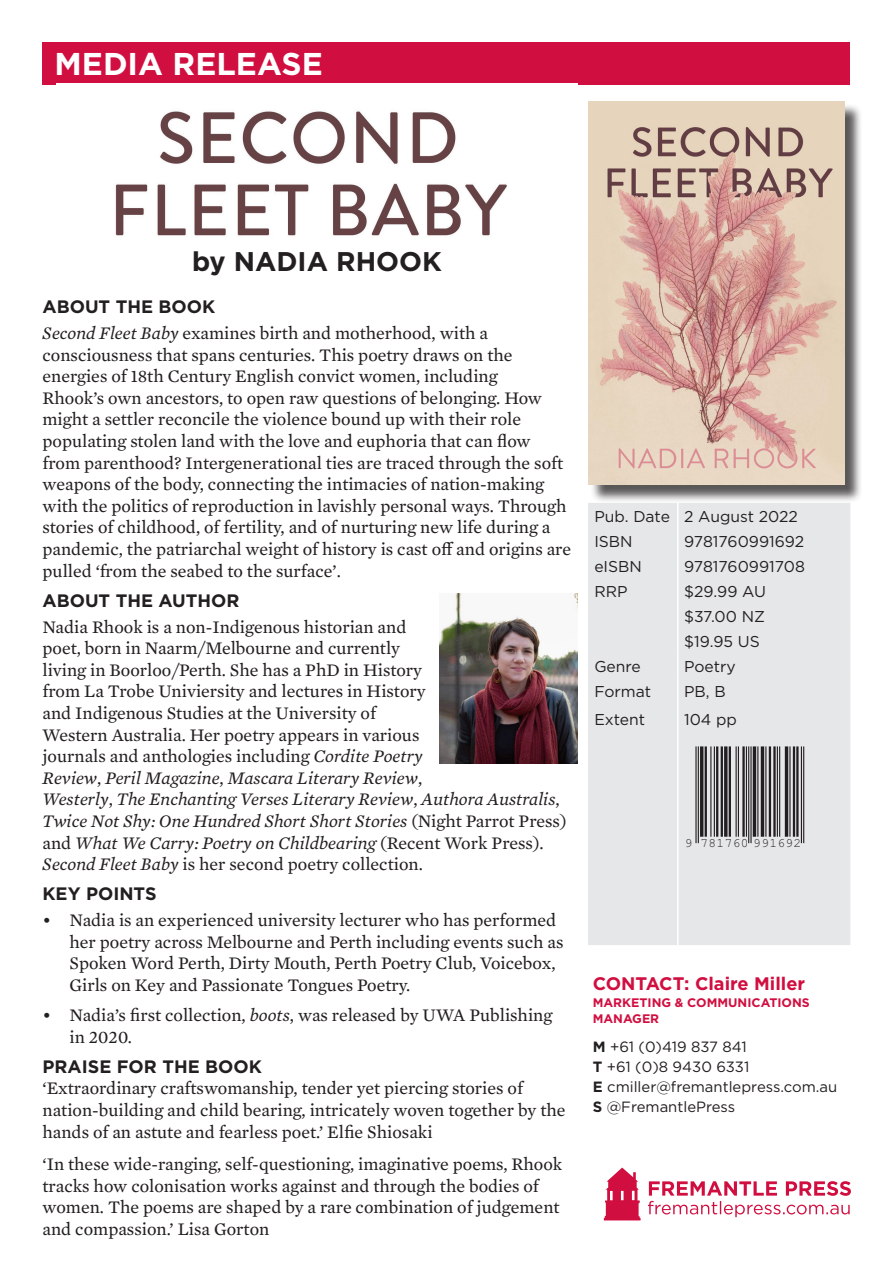
<style>
.page{position:relative;width:893px;height:1263px;background:#fff}
.page>*{position:absolute;margin:0;border:0;box-sizing:border-box;transform-origin:0 0}
.t1{font:700 31.5px "Gotham";color:#fff}
.Author{font:700 27px "Gotham";color:#231f20}
.t2{font:700 18.15px "Gotham";color:#d10e40}
.Body_Copy{font:18px/21.6px "Mercury Text G2";color:#231f20}
.Body_Copy-2{font:700 18px "Gotham";color:#231f20}
.Specs_Entries{font:15.6px "Gotham";color:#231f20}
.BC_Tabs{font:14.85px "Gotham";color:#231f20}
.t3{font:12.9px "Helvetica";letter-spacing:.025em;color:#231f20}
.t4{font:700 12.45px/15.9px "Gotham";color:#d10e40}
.s1{font-style:italic}
.s2{font-weight:700}
</style>
<div class="page">
<div style="left:43px;top:43px;width:807px;height:42px;background:#d10e40"></div>
<div style="left:590px;top:104px;width:273px;height:399px;background:#231f20;opacity:.75"></div>
<img style="left:588px;top:101px;width:256px;height:383px">
<svg style="left:648px;top:1181px;width:203px;height:36px"></svg>
<svg style="left:604px;top:1167px;width:36px;height:53px"></svg>
<img style="left:439px;top:593px;width:139px;height:170px">
<img style="left:56px;top:83px;width:522px;height:153px">
<div style="left:588px;top:503px;width:262px;height:442px;background:#e6e7e9"></div>
<hr style="left:677px;top:503px;width:2px;height:25px;background:#fff">
<hr style="left:677px;top:528px;width:2px;height:25px;background:#fff">
<hr style="left:677px;top:553px;width:2px;height:25px;background:#fff">
<hr style="left:677px;top:578px;width:2px;height:25px;background:#fff">
<hr style="left:677px;top:603px;width:2px;height:25px;background:#fff">
<hr style="left:677px;top:628px;width:2px;height:25px;background:#fff">
<hr style="left:677px;top:653px;width:2px;height:25px;background:#fff">
<hr style="left:677px;top:678px;width:2px;height:28px;background:#fff">
<hr style="left:677px;top:706px;width:2px;height:239px;background:#fff">
<hr style="left:695px;top:746px;width:2px;height:97px;background:#231f20">
<hr style="left:698px;top:746px;width:1px;height:97px;background:#231f20">
<hr style="left:700px;top:746px;width:3px;height:91px;background:#231f20">
<hr style="left:705px;top:746px;width:2px;height:91px;background:#231f20">
<hr style="left:710px;top:746px;width:1px;height:91px;background:#231f20">
<hr style="left:714px;top:746px;width:1px;height:91px;background:#231f20">
<hr style="left:716px;top:746px;width:2px;height:91px;background:#231f20">
<hr style="left:721px;top:746px;width:2px;height:91px;background:#231f20">
<hr style="left:724px;top:746px;width:3px;height:91px;background:#231f20">
<hr style="left:729px;top:746px;width:2px;height:91px;background:#231f20">
<hr style="left:735px;top:746px;width:2px;height:91px;background:#231f20">
<hr style="left:738px;top:746px;width:1px;height:91px;background:#231f20">
<hr style="left:742px;top:746px;width:3px;height:91px;background:#231f20">
<hr style="left:746px;top:746px;width:1px;height:91px;background:#231f20">
<hr style="left:748px;top:746px;width:1px;height:97px;background:#231f20">
<hr style="left:750px;top:746px;width:2px;height:97px;background:#231f20">
<hr style="left:753px;top:746px;width:3px;height:91px;background:#231f20">
<hr style="left:757px;top:746px;width:1px;height:91px;background:#231f20">
<hr style="left:761px;top:746px;width:3px;height:91px;background:#231f20">
<hr style="left:765px;top:746px;width:1px;height:91px;background:#231f20">
<hr style="left:769px;top:746px;width:2px;height:91px;background:#231f20">
<hr style="left:773px;top:746px;width:3px;height:91px;background:#231f20">
<hr style="left:777px;top:746px;width:1px;height:91px;background:#231f20">
<hr style="left:779px;top:746px;width:1px;height:91px;background:#231f20">
<hr style="left:785px;top:746px;width:3px;height:91px;background:#231f20">
<hr style="left:789px;top:746px;width:1px;height:91px;background:#231f20">
<hr style="left:793px;top:746px;width:2px;height:91px;background:#231f20">
<hr style="left:796px;top:746px;width:3px;height:91px;background:#231f20">
<hr style="left:801px;top:746px;width:1px;height:97px;background:#231f20">
<hr style="left:803px;top:746px;width:1px;height:97px;background:#231f20">
<p class="t1" style="left:55px;top:43px;width:270px">MEDIA RELEASE</p>
<p class="Author" style="left:192px;top:243px;width:251px">by NADIA RHOOK</p>
<h1 class="Body_Copy-2" style="left:43px;top:295px;width:174px">ABOUT THE BOOK</h1>
<p class="Body_Copy" style="left:43px;top:321px;width:530px"><span class="s1">Second Fleet Baby</span> examines birth and motherhood, with a consciousness that spans centuries. This poetry draws on the energies of 18th Century English convict women, including<br>Rhook’s own ancestors, to open raw questions of belonging. How might a settler reconcile the violence bound up with their role populating stolen land with the love and euphoria that can flow from parenthood? Intergenerational ties are traced through the soft weapons of the body, connecting the intimacies of nation-making with the politics of reproduction in lavishly personal ways. Through stories of childhood, of fertility, and of nurturing new life during a pandemic, the patriarchal weight of history is cast off and origins are pulled ‘from the seabed to the surface’.</p>
<p class="Body_Copy-2" style="left:43px;top:588px;width:199px">ABOUT THE AUTHOR</p>
<p class="Body_Copy" style="left:43px;top:615px;width:525px">Nadia Rhook is a non-Indigenous historian and<br>poet, born in Naarm/Melbourne and currently<br>living in Boorloo/Perth. She has a PhD in History<br>from La Trobe Univiersity and lectures in History<br>and Indigenous Studies at the University of<br>Western Australia. Her poetry appears in various<br>journals and anthologies including <span class="s1">Cordite Poetry<br>Review</span>, <span class="s1">Peril Magazine</span>, <span class="s1">Mascara Literary Review</span>,<br><span class="s1">Westerly</span>, <span class="s1">The Enchanting Verses Literary Review</span>, <span class="s1">Authora Australis</span>, <span class="s1">Twice Not Shy: One Hundred Short Short Stories</span> (Night Parrot Press) and <span class="s1">What We Carry: Poetry on Childbearing</span> (Recent Work Press).<br><span class="s1">Second Fleet Baby</span> is her second poetry collection.</p>
<p class="Body_Copy-2" style="left:43px;top:882px;width:115px">KEY POINTS</p>
<p class="Body_Copy" style="left:70px;top:908px;width:495px;text-indent:-27px">• Nadia is an experienced university lecturer who has performed her poetry across Melbourne and Perth including events such as Spoken Word Perth, Dirty Mouth, Perth Poetry Club, Voicebox, Girls on Key and Passionate Tongues Poetry.</p>
<p class="Body_Copy" style="left:70px;top:1003px;width:484px;text-indent:-27px">• Nadia’s first collection, <span class="s1">boots</span>, was released by UWA Publishing in 2020.</p>
<p class="Body_Copy-2" style="left:43px;top:1054px;width:221px">PRAISE FOR THE BOOK</p>
<p class="Body_Copy" style="left:43px;top:1077px;width:524px">‘Extraordinary craftswomanship, tender yet piercing stories of nation-building and child bearing, intricately woven together by the hands of an astute and fearless poet.’ Elfie Shiosaki</p>
<p class="Body_Copy" style="left:43px;top:1152px;width:521px">‘In these wide-ranging, self-questioning, imaginative poems, Rhook tracks how colonisation works against and through the bodies of women. The poems are shaped by a rare combination of judgement and compassion.’ Lisa Gorton</p>
<p class="Specs_Entries" style="left:594px;top:506px;width:77px">Pub. Date</p>
<p class="Specs_Entries" style="left:684px;top:506px;width:115px">2 August 2022</p>
<p class="Specs_Entries" style="left:594px;top:531px;width:40px">ISBN</p>
<p class="Specs_Entries" style="left:684px;top:531px;width:122px">9781760991692</p>
<p class="Specs_Entries" style="left:594px;top:556px;width:49px">eISBN</p>
<p class="Specs_Entries" style="left:684px;top:556px;width:122px">9781760991708</p>
<p class="Specs_Entries" style="left:594px;top:581px;width:35px">RRP</p>
<p class="Specs_Entries" style="left:684px;top:581px;width:84px">$29.99 AU</p>
<p class="Specs_Entries" style="left:684px;top:606px;width:82px">$37.00 NZ</p>
<p class="Specs_Entries" style="left:684px;top:631px;width:77px">$19.95 US</p>
<p class="Specs_Entries" style="left:594px;top:657px;width:48px">Genre</p>
<p class="Specs_Entries" style="left:684px;top:657px;width:53px">Poetry</p>
<p class="Specs_Entries" style="left:594px;top:682px;width:58px">Format</p>
<p class="Specs_Entries" style="left:684px;top:682px;width:43px">PB, B</p>
<p class="Specs_Entries" style="left:594px;top:709px;width:52px">Extent</p>
<p class="Specs_Entries" style="left:684px;top:709px;width:54px">104 pp</p>
<p class="t3" style="left:685px;top:835px;width:118px">9 781760 991692</p>
<p class="t2" style="left:593px;top:971px;width:214px">CONTACT: Claire Miller</p>
<p class="t4" style="left:593px;top:995px;width:218px">MARKETING &amp; COMMUNICATIONS<br>MANAGER</p>
<p class="BC_Tabs" style="left:593px;top:1037px;width:156px"><span class="s2">M</span> +61 (0)419 837 841</p>
<p class="BC_Tabs" style="left:593px;top:1057px;width:158px"><span class="s2">T</span> +61 (0)8 9430 6331</p>
<p class="BC_Tabs" style="left:593px;top:1077px;width:246px"><span class="s2">E</span> cmiller@fremantlepress.com.au</p>
<p class="BC_Tabs" style="left:593px;top:1097px;width:144px"><span class="s2">S</span> @FremantlePress</p>
</div>
